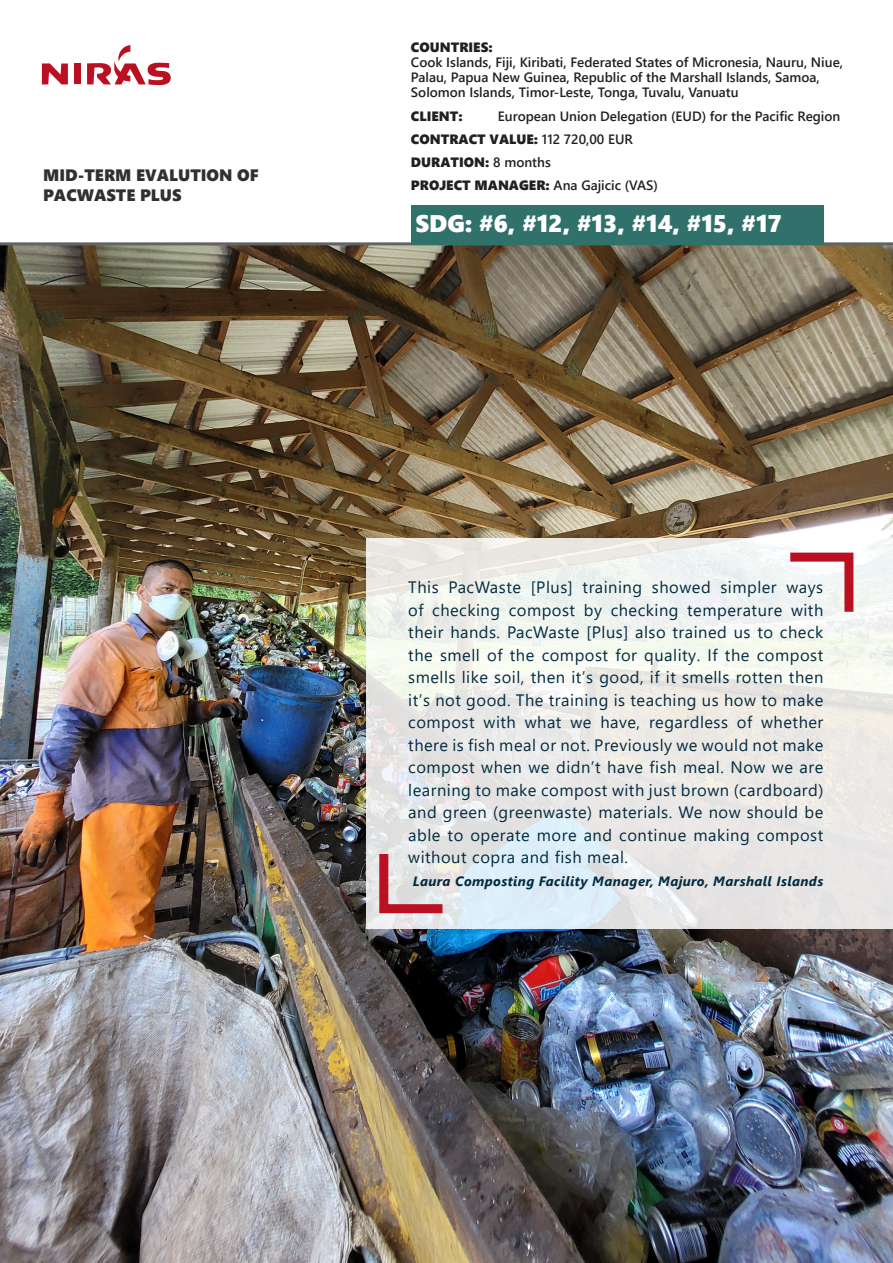
<style>
.page{position:relative;width:893px;height:1263px;background:#fff}
.page>*{position:absolute;margin:0;border:0;box-sizing:border-box;transform-origin:0 0}
.t1{font:24px "Segoe UI Black";color:#fff}
.t2{font:16.5px/22.5px "Segoe UI";letter-spacing:.03em;color:#032b3f;text-align:justify}
.t3{font:16.5px/19.8px "Segoe UI Black";color:#312f30}
.t4{font:600 13.5px/15px "Segoe UI";color:#231f20}
.t5{font:13.5px "Segoe UI Black";color:#231f20}
.t6{font:italic 700 13.5px "Segoe UI";letter-spacing:.03em;color:#032b3f}
.s1{font-family:"Segoe UI";font-weight:600}
</style>
<div class="page">
<img style="left:0;top:245px;width:893px;height:1018px">
<svg style="left:42px;top:63px;width:26px;height:21px"></svg>
<div style="left:74px;top:63px;width:7px;height:21px;background:#ba1021"></div>
<svg style="left:87px;top:45px;width:84px;height:40px"></svg>
<hr style="left:0;top:242px;width:893px;height:3px;background:#636366">
<div style="left:411px;top:206px;width:413px;height:39px;background:#30716c"></div>
<svg style="left:366px;top:539px;width:527px;height:390px;fill:#ebeae7"></svg>
<svg style="left:781px;top:548px;width:77px;height:73px"></svg>
<svg style="left:375px;top:845px;width:76px;height:73px;background:#ddbec1"></svg>
<p class="t3" style="left:43px;top:164px;width:217px">MID-TERM EVALUTION OF<br>PACWASTE PLUS</p>
<p class="t5" style="left:411px;top:38px;width:83px">COUNTRIES:</p>
<p class="t4" style="left:411px;top:54px;width:434px">Cook Islands, Fiji, Kiribati, Federated States of Micronesia, Nauru, Niue,<br>Palau, Papua New Guinea, Republic of the Marshall Islands, Samoa,<br>Solomon Islands, Timor-Leste, Tonga, Tuvalu, Vanuatu</p>
<p class="t5" style="left:411px;top:106px;width:53px">CLIENT:</p>
<p class="t4" style="left:498px;top:107px;width:344px">European Union Delegation (EUD) for the Pacific Region</p>
<p class="t5" style="left:411px;top:129px;width:224px">CONTRACT VALUE: <span class="s1">112 720,00 EUR</span></p>
<p class="t5" style="left:411px;top:153px;width:141px">DURATION: <span class="s1">8 months</span></p>
<p class="t5" style="left:411px;top:176px;width:249px">PROJECT MANAGER: <span class="s1">Ana Gajicic (VAS)</span></p>
<p class="t1" style="left:415px;top:206px;width:368px">SDG: #6, #12, #13, #14, #15, #17</p>
<p class="t2" style="left:408px;top:575px;width:417px">This PacWaste [Plus] training showed simpler ways of checking compost by checking temperature with their hands. PacWaste [Plus] also trained us to check the smell of the compost for quality. If the compost smells like soil, then it’s good, if it smells rotten then it’s not good. The training is teaching us how to make compost with what we have, regardless of whether there is fish meal or not. Previously we would not make compost when we didn’t have fish meal. Now we are learning to make compost with just brown (cardboard) and green (greenwaste) materials. We now should be able to operate more and continue making compost without copra and fish meal.</p>
<p class="t6" style="left:413px;top:868px;width:412px">Laura Composting Facility Manager, Majuro, Marshall Islands</p>
</div>
